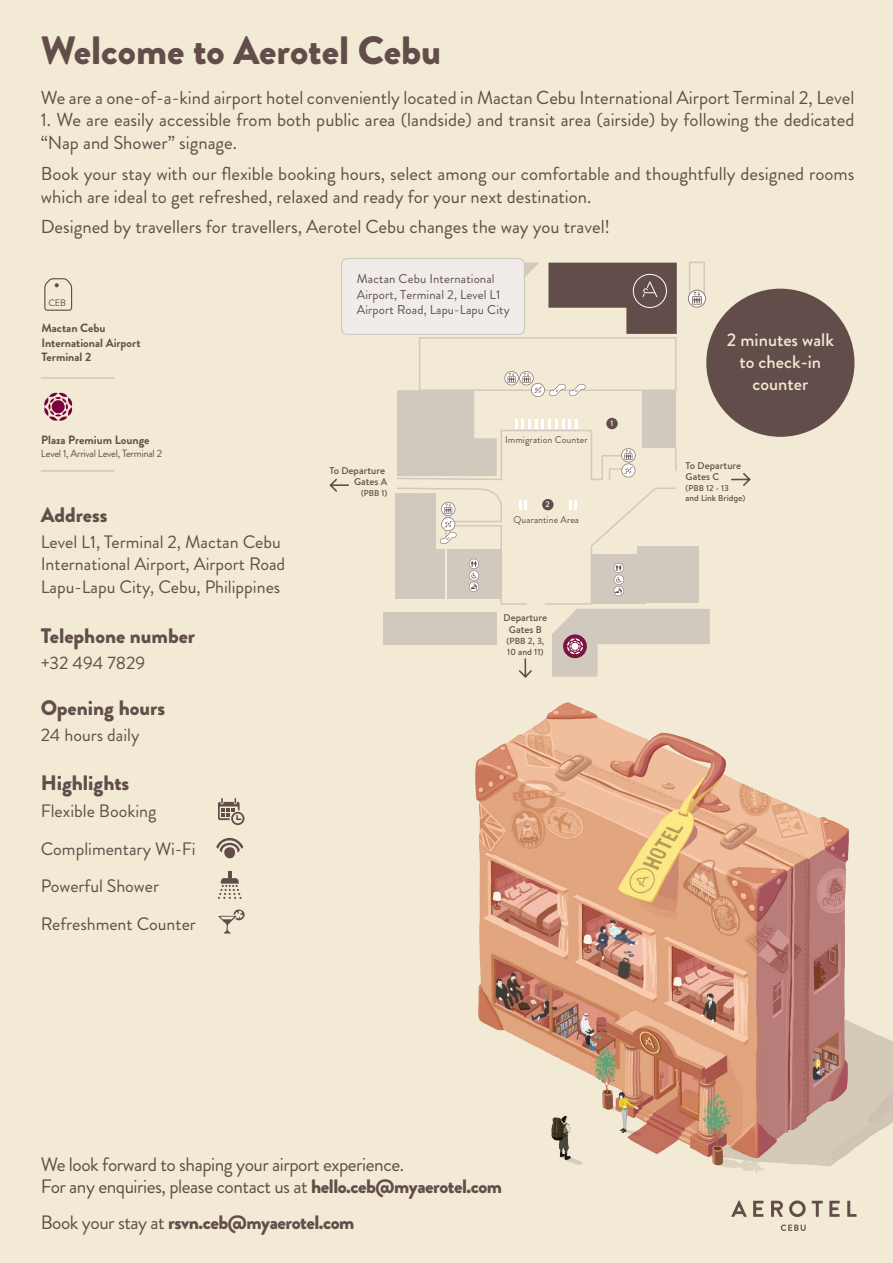
<style>
.page{position:relative;width:893px;height:1263px;background:#f2ead4}
.page>*{position:absolute;margin:0;border:0;box-sizing:border-box;transform-origin:0 0}
.t1{font:900 39.45px "Brandon Grotesque";color:#624d4a}
.t2{font:900 21px "Brandon Grotesque";color:#624d4a}
.t3{font:19.35px/22.2px "Brandon Grotesque";letter-spacing:-.025em;color:#624d4a}
.t4{font:900 19.35px "Brandon Grotesque";letter-spacing:-.025em;color:#624d4a}
.t5{font:18.75px/22.5px "Brandon Grotesque";color:#624d4a}
.t6{font:500 18.3px/22px "Brandon Grotesque";color:#f2ead4;text-align:center}
.t7{font:18px/37.5px "Brandon Grotesque";color:#624d4a}
.t8{font:12.75px/15.3px "Brandon Grotesque";letter-spacing:.01em;color:#624d49}
.t9{font:700 12px/14.4px "Brandon Grotesque";color:#624d49}
.t10{font:10.5px "Brandon Grotesque";letter-spacing:-.025em;color:#624d49}
.t11{font:500 9.75px/11.7px "Brandon Text";color:#624d49}
.t12{font:9.75px "Brandon Grotesque";letter-spacing:.01em;color:#624d49}
.t13{font:9.45px "Brandon Grotesque";color:#624d49}
.t14{font:500 8.85px/10.6px "Brandon Text";color:#624d49}
.t15{font:500 8.55px/10.2px "Brandon Text";color:#624d49}
.t16{font:500 7.95px "Brandon Text";color:#fff}
.s1{font-weight:900}
.s2{font-weight:400}
</style>
<div class="page">
<svg style="left:216px;top:838px;width:27px;height:21px"></svg>
<svg style="left:218px;top:871px;width:24px;height:28px"></svg>
<svg style="left:218px;top:798px;width:26px;height:27px"></svg>
<svg style="left:218px;top:909px;width:27px;height:24px"></svg>
<svg style="left:781px;top:1224px;width:25px;height:7px"></svg>
<svg style="left:789px;top:1200px;width:17px;height:17px"></svg>
<svg style="left:812px;top:1201px;width:11px;height:16px"></svg>
<svg style="left:847px;top:1201px;width:9px;height:16px"></svg>
<svg style="left:829px;top:1201px;width:11px;height:16px"></svg>
<svg style="left:753px;top:1201px;width:10px;height:16px"></svg>
<svg style="left:731px;top:1200px;width:16px;height:17px"></svg>
<svg style="left:771px;top:1201px;width:12px;height:16px"></svg>
<svg style="left:44px;top:278px;width:29px;height:33px"></svg>
<hr style="left:41px;top:377px;width:74px;height:2px;background:#d0c6bb">
<hr style="left:41px;top:470px;width:74px;height:2px;background:#d0c6bb">
<svg style="left:44px;top:393px;width:29px;height:28px"></svg>
<div style="left:706px;top:289px;width:148px;height:148px;background:#624d4a;border-radius:50%"></div>
<img style="left:476px;top:702px;width:417px;height:470px">
<svg style="left:731px;top:473px;width:20px;height:13px"></svg>
<svg style="left:329px;top:478px;width:20px;height:14px"></svg>
<div style="left:642px;top:390px;width:34px;height:57px;background:#d1c9bd"></div>
<div style="left:384px;top:611px;width:113px;height:33px;background:#d1c9bd"></div>
<hr style="left:675px;top:447px;width:2px;height:24px;background:#d1c9bd">
<div style="left:419px;top:337px;width:258px;height:54px;border:2px solid #d1c9bd"></div>
<svg style="left:397px;top:371px;width:238px;height:109px"></svg>
<svg style="left:395px;top:487px;width:132px;height:118px"></svg>
<svg style="left:543px;top:487px;width:167px;height:190px"></svg>
<svg style="left:525px;top:263px;width:14px;height:14px"></svg>
<div style="left:342px;top:259px;width:182px;height:75px;background:#f0ece9;border-radius:6px"></div>
<div style="left:341px;top:258px;width:184px;height:77px;border:1px solid #d1c9bd;border-radius:6px"></div>
<svg style="left:548px;top:263px;width:129px;height:71px"></svg>
<div style="left:689px;top:262px;width:16px;height:38px;border:2px solid #d1c9bd"></div>
<svg style="left:688px;top:290px;width:18px;height:17px"></svg>
<svg style="left:519px;top:658px;width:13px;height:20px"></svg>
<h1 class="t1" style="left:41px;top:22px;width:402px">Welcome to Aerotel Cebu</h1>
<p class="t5" style="left:41px;top:86px;width:815px">We are a one-of-a-kind airport hotel conveniently located in Mactan Cebu International Airport Terminal 2, Level</p>
<p class="t5" style="left:41px;top:109px;width:815px">1. We are easily accessible from both public area (landside) and transit area (airside) by following the dedicated “Nap and Shower” signage.</p>
<p class="t5" style="left:41px;top:163px;width:815px">Book your stay with our flexible booking hours, select among our comfortable and thoughtfully designed rooms which are ideal to get refreshed, relaxed and ready for your next destination.</p>
<p class="t5" style="left:41px;top:215px;width:571px">Designed by travellers for travellers, Aerotel Cebu changes the way you travel!</p>
<p class="t13" style="left:49px;top:296px;width:19px">CEB</p>
<p class="t9" style="left:41px;top:321px;width:100px">Mactan Cebu<br>International Airport<br>Terminal 2</p>
<p class="t9" style="left:41px;top:433px;width:110px">Plaza Premium Lounge</p>
<p class="t10" style="left:41px;top:446px;width:123px">Level 1, Arrival Level, Terminal 2</p>
<p class="t2" style="left:41px;top:500px;width:68px">Address</p>
<p class="t7" style="left:41px;top:531px;width:246px;line-height:22.5px">Level L1, Terminal 2, Mactan Cebu<br>International Airport, Airport Road<br>Lapu-Lapu City, Cebu, Philippines</p>
<p class="t2" style="left:41px;top:621px;width:156px">Telephone number</p>
<p class="t7" style="left:41px;top:644px;width:106px">+32 494 7829</p>
<p class="t2" style="left:41px;top:693px;width:126px">Opening hours</p>
<p class="t7" style="left:41px;top:716px;width:100px">24 hours daily</p>
<p class="t2" style="left:41px;top:768px;width:90px">Highlights</p>
<p class="t7" style="left:41px;top:792px;width:157px">Flexible Booking<br>Complimentary Wi-Fi<br>Powerful Shower<br>Refreshment Counter</p>
<p class="t8" style="left:357px;top:272px;width:154px">Mactan Cebu International<br>Airport, Terminal 2, Level L1<br>Airport Road, Lapu-Lapu City</p>
<p class="t11" style="left:329px;top:464px;width:59px;text-align:right">To Departure<br>Gates A</p>
<p class="t15" style="left:361px;top:487px;width:28px">(PBB 1)</p>
<p class="t12" style="left:505px;top:433px;width:84px">Immigration Counter</p>
<p class="t16" style="left:546px;top:499px;width:6px">2</p>
<p class="t12" style="left:513px;top:512px;width:67px">Quarantine Area</p>
<p class="t16" style="left:611px;top:418px;width:4px">1</p>
<p class="t11" style="left:504px;top:612px;width:45px;text-align:center">Departure<br>Gates B</p>
<p class="t14" style="left:507px;top:636px;width:39px">(PBB 2, 3,<br>10 and 11)</p>
<p class="t6" style="left:727px;top:329px;width:108px">2 minutes walk to check-in counter</p>
<p class="t11" style="left:686px;top:459px;width:57px">To Departure<br>Gates C</p>
<p class="t15" style="left:686px;top:482px;width:61px">(PBB 12 - 13<br>and Link Bridge)</p>
<p class="t3" style="left:41px;top:1154px;width:463px">We look forward to shaping your airport experience.<br>For any enquiries, please contact us at <span class="s1">hello.ceb@myaerotel.com</span></p>
<p class="t4" style="left:41px;top:1209px;width:315px"><span class="s2">Book your stay at</span> rsvn.ceb@myaerotel.com</p>
</div>
